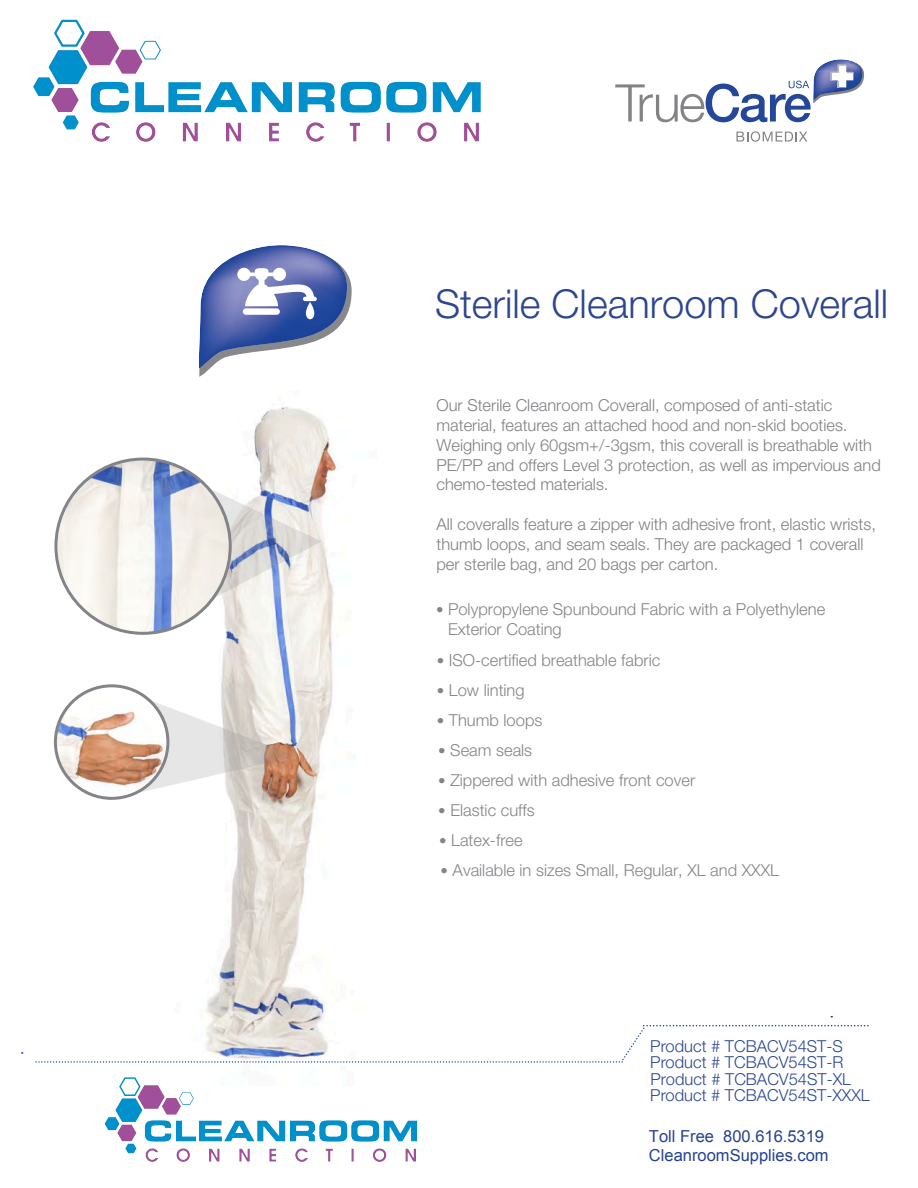
<style>
.page{position:relative;width:918px;height:1188px;background:#fff}
.page>*{position:absolute;margin:0;border:0;box-sizing:border-box;transform-origin:0 0}
.t1{font:300 39.9px "Helvetica Neue LT Std";color:#2c4590}
.t2{font:300 16.5px/19.8px "Helvetica Neue LT Std";color:#808184}
.t3{font:300 16.5px/19.8px "Helvetica Neue LT Std";color:#828588}
.t4{font:300 16.5px/16.4px "Helvetica Neue LT Std";color:#2b478f}
.t5{font:16.5px/19.8px "Arial";color:#24428d}
.s1{font-size:15px}
</style>
<div class="page">
<img style="left:54px;top:407px;width:284px;height:618px">
<svg style="left:736px;top:131px;width:71px;height:11px"></svg>
<svg style="left:615px;top:59px;width:249px;height:63px"></svg>
<svg style="left:199px;top:245px;width:153px;height:132px"></svg>
<div style="left:243px;top:308px;width:37px;height:7px;background:#fff;border-radius:3px"></div>
<svg style="left:35px;top:1025px;width:833px;height:38px"></svg>
<svg style="left:55px;top:685px;width:242px;height:114px"></svg>
<img style="left:55px;top:688px;width:113px;height:108px">
<div style="left:54px;top:684px;width:115px;height:116px;border:3px solid #838487;border-radius:50%"></div>
<svg style="left:152px;top:458px;width:170px;height:176px"></svg>
<img style="left:57px;top:459px;width:175px;height:174px;border-radius:87px">
<img style="left:33px;top:19px;width:448px;height:123px">
<img style="left:104px;top:1077px;width:314px;height:85px">
<h1 class="t1" style="left:435px;top:289px;width:455px">Sterile Cleanroom Coverall</h1>
<p class="t2" style="left:436px;top:397px;width:446px">Our Sterile Cleanroom Coverall, composed of anti-static material, features an attached hood and non-skid booties.<br>Weighing only 60gsm+/-3gsm, this coverall is breathable with PE/PP and offers Level 3 protection, as well as impervious and chemo-tested materials.</p>
<p class="t2" style="left:436px;top:516px;width:441px">All coveralls feature a zipper with adhesive front, elastic wrists, thumb loops, and seam seals. They are packaged 1 coverall per sterile bag, and 20 bags per carton.</p>
<p class="t3" style="left:448px;top:601px;width:379px;text-indent:-12px"><span class="s1">•</span> Polypropylene Spunbound Fabric with a Polyethylene<br>Exterior Coating</p>
<p class="t3" style="left:437px;top:652px;width:225px"><span class="s1">•</span> ISO-certified breathable fabric</p>
<p class="t3" style="left:437px;top:682px;width:89px"><span class="s1">•</span> Low linting</p>
<p class="t3" style="left:437px;top:712px;width:107px"><span class="s1">•</span> Thumb loops</p>
<p class="t3" style="left:438px;top:742px;width:95px"><span class="s1">•</span> Seam seals</p>
<p class="t3" style="left:438px;top:772px;width:258px"><span class="s1">•</span> Zippered with adhesive front cover</p>
<p class="t3" style="left:438px;top:802px;width:98px"><span class="s1">•</span> Elastic cuffs</p>
<p class="t3" style="left:439px;top:832px;width:85px"><span class="s1">•</span> Latex-free</p>
<p class="t3" style="left:441px;top:862px;width:340px"><span class="s1">•</span> Available in sizes Small, Regular, XL and XXXL</p>
<p class="t4" style="left:650px;top:1039px;width:221px">Product # TCBACV54ST-S<br>Product # TCBACV54ST-R<br>Product # TCBACV54ST-XL<br>Product # TCBACV54ST-XXXL</p>
<p class="t5" style="left:649px;top:1126px;width:181px">Toll Free 800.616.5319<br>CleanroomSupplies.com</p>
</div>
